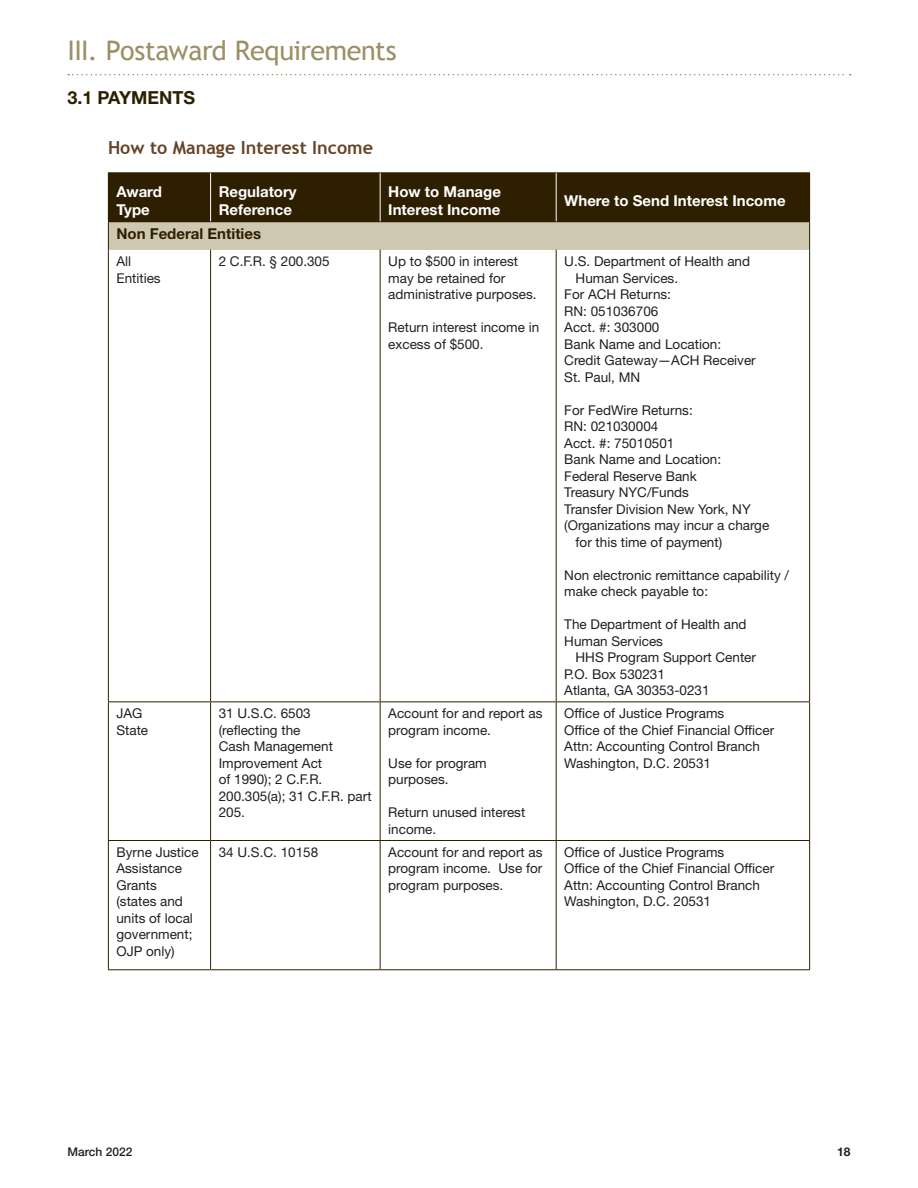
<style>
.page{position:relative;width:918px;height:1188px;background:#fff}
.page>*{position:absolute;margin:0;border:0;box-sizing:border-box;transform-origin:0 0}
.t1{font:27px "Trebuchet MS";letter-spacing:-.02em;color:#9d8f65}
.t2{font:700 18px "Trebuchet MS";color:#664427}
.t3{font:700 18px "Helvetica Neue LT Std";color:#2e1f00}
.t4{font:700 15px/18px "Helvetica Neue LT Std";color:#fff}
.t5{font:700 15px "Helvetica Neue LT Std";color:#2e1f00}
.t6{font:13.5px/16.5px "Helvetica Neue LT Std";color:#231f20}
.t7{font:500 12px "Helvetica Neue LT Std";color:#231f20}
.t8{font:700 12px "Helvetica Neue LT Std";color:#231f20}
</style>
<div class="page">
<svg style="left:68px;top:74px;width:783px;height:1px"></svg>
<div style="left:108px;top:173px;width:103px;height:49px;background:#2e1f00"></div>
<div style="left:211px;top:173px;width:169px;height:49px;background:#2e1f00"></div>
<div style="left:380px;top:173px;width:176px;height:49px;background:#2e1f00"></div>
<div style="left:556px;top:173px;width:254px;height:49px;background:#2e1f00"></div>
<div style="left:108px;top:222px;width:702px;height:28px;background:#cec7b2"></div>
<svg style="left:809px;top:222px;width:1px;height:28px"></svg>
<hr style="left:108px;top:250px;width:1px;height:451px;background:#2e1f00">
<hr style="left:210px;top:250px;width:1px;height:451px;background:#2e1f00">
<hr style="left:380px;top:250px;width:1px;height:451px;background:#2e1f00">
<hr style="left:556px;top:250px;width:1px;height:451px;background:#2e1f00">
<hr style="left:809px;top:250px;width:1px;height:451px;background:#2e1f00">
<hr style="left:108px;top:701px;width:103px;height:1px;background:#2e1f00">
<hr style="left:108px;top:702px;width:1px;height:138px;background:#2e1f00">
<hr style="left:211px;top:701px;width:169px;height:1px;background:#2e1f00">
<hr style="left:210px;top:702px;width:1px;height:138px;background:#2e1f00">
<hr style="left:380px;top:701px;width:176px;height:1px;background:#2e1f00">
<hr style="left:380px;top:702px;width:1px;height:138px;background:#2e1f00">
<hr style="left:556px;top:701px;width:254px;height:1px;background:#2e1f00">
<hr style="left:556px;top:702px;width:1px;height:138px;background:#2e1f00">
<hr style="left:809px;top:702px;width:1px;height:138px;background:#2e1f00">
<hr style="left:108px;top:840px;width:103px;height:1px;background:#2e1f00">
<hr style="left:108px;top:841px;width:1px;height:128px;background:#2e1f00">
<hr style="left:210px;top:841px;width:1px;height:128px;background:#2e1f00">
<hr style="left:380px;top:841px;width:1px;height:128px;background:#2e1f00">
<hr style="left:556px;top:841px;width:1px;height:128px;background:#2e1f00">
<hr style="left:809px;top:841px;width:1px;height:128px;background:#2e1f00">
<hr style="left:108px;top:172px;width:103px;height:1px;background:#2e1f00">
<hr style="left:211px;top:172px;width:169px;height:1px;background:#2e1f00">
<hr style="left:380px;top:172px;width:176px;height:1px;background:#2e1f00">
<hr style="left:556px;top:172px;width:254px;height:1px;background:#2e1f00">
<hr style="left:210px;top:173px;width:1px;height:48px;background:#fff">
<hr style="left:380px;top:173px;width:1px;height:48px;background:#fff">
<hr style="left:556px;top:173px;width:1px;height:48px;background:#fff">
<svg style="left:108px;top:222px;width:1px;height:28px"></svg>
<hr style="left:108px;top:969px;width:103px;height:1px;background:#2e1f00">
<hr style="left:211px;top:840px;width:169px;height:1px;background:#2e1f00">
<hr style="left:211px;top:969px;width:169px;height:1px;background:#2e1f00">
<hr style="left:380px;top:840px;width:176px;height:1px;background:#2e1f00">
<hr style="left:380px;top:969px;width:176px;height:1px;background:#2e1f00">
<hr style="left:556px;top:840px;width:254px;height:1px;background:#2e1f00">
<hr style="left:556px;top:969px;width:254px;height:1px;background:#2e1f00">
<h2 class="t1" style="left:68px;top:35px;width:331px">III. Postaward Requirements</h2>
<p class="t3" style="left:68px;top:86px;width:129px">3.1 PAYMENTS</p>
<h3 class="t2" style="left:108px;top:137px;width:267px">How to Manage Interest Income</h3>
<p class="t4" style="left:116px;top:182px;width:47px">Award<br>Type</p>
<p class="t4" style="left:219px;top:182px;width:80px">Regulatory<br>Reference</p>
<p class="t4" style="left:388px;top:182px;width:114px">How to Manage<br>Interest Income</p>
<p class="t4" style="left:564px;top:191px;width:223px">Where to Send Interest Income</p>
<p class="t5" style="left:116px;top:225px;width:146px">Non Federal Entities</p>
<p class="t6" style="left:116px;top:253px;width:16px">All</p>
<p class="t6" style="left:219px;top:253px;width:112px">2 C.F.R. § 200.305</p>
<p class="t6" style="left:388px;top:253px;width:131px">Up to $500 in interest</p>
<p class="t6" style="left:564px;top:253px;width:187px">U.S. Department of Health and</p>
<p class="t6" style="left:116px;top:269px;width:46px">Entities</p>
<p class="t6" style="left:388px;top:269px;width:150px">may be retained for administrative purposes.</p>
<p class="t6" style="left:388px;top:319px;width:153px">Return interest income in excess of $500.</p>
<p class="t6" style="left:564px;top:269px;width:193px;text-indent:11px">Human Services.<br>For ACH Returns:<br>RN: 051036706<br>Acct. #: 303000<br>Bank Name and Location:<br>Credit Gateway—ACH Receiver<br>St. Paul, MN</p>
<p class="t6" style="left:564px;top:401px;width:130px">For FedWire Returns:</p>
<p class="t6" style="left:564px;top:418px;width:96px">RN: 021030004</p>
<p class="t6" style="left:564px;top:434px;width:112px">Acct. #: 75010501</p>
<p class="t6" style="left:564px;top:451px;width:158px">Bank Name and Location:</p>
<p class="t6" style="left:564px;top:467px;width:134px">Federal Reserve Bank</p>
<p class="t6" style="left:564px;top:484px;width:126px">Treasury NYC/Funds</p>
<p class="t6" style="left:564px;top:500px;width:188px">Transfer Division New York, NY</p>
<p class="t6" style="left:564px;top:517px;width:207px">(Organizations may incur a charge</p>
<p class="t6" style="left:576px;top:533px;width:148px">for this time of payment)</p>
<p class="t6" style="left:564px;top:566px;width:226px">Non electronic remittance capability / make check payable to:</p>
<p class="t6" style="left:564px;top:616px;width:184px">The Department of Health and</p>
<p class="t6" style="left:564px;top:632px;width:100px">Human Services</p>
<p class="t6" style="left:576px;top:649px;width:182px">HHS Program Support Center</p>
<p class="t6" style="left:564px;top:665px;width:102px">P.O. Box 530231</p>
<p class="t6" style="left:564px;top:682px;width:147px">Atlanta, GA 30353-0231</p>
<p class="t6" style="left:116px;top:705px;width:28px">JAG</p>
<p class="t6" style="left:219px;top:705px;width:94px">31 U.S.C. 6503</p>
<p class="t6" style="left:388px;top:705px;width:156px">Account for and report as</p>
<p class="t6" style="left:564px;top:705px;width:162px">Offce of Justice Programs</p>
<p class="t6" style="left:116px;top:721px;width:33px">State</p>
<p class="t6" style="left:219px;top:721px;width:154px">(refecting the<br>Cash Management<br>Improvement Act<br>of 1990); 2 C.F.R.<br>200.305(a); 31 C.F.R. part<br>205.</p>
<p class="t6" style="left:388px;top:721px;width:104px">program income.</p>
<p class="t6" style="left:564px;top:721px;width:212px">Offce of the Chief Financial Offcer<br>Attn: Accounting Control Branch<br>Washington, D.C. 20531</p>
<p class="t6" style="left:388px;top:754px;width:100px">Use for program purposes.</p>
<p class="t6" style="left:388px;top:804px;width:139px">Return unused interest income.</p>
<p class="t6" style="left:116px;top:844px;width:84px">Byrne Justice<br>Assistance<br>Grants (states and units of local government;<br>OJP only)</p>
<p class="t6" style="left:219px;top:844px;width:101px">34 U.S.C. 10158</p>
<p class="t6" style="left:388px;top:844px;width:156px;text-align:justify">Account for and report as program income. Use for program purposes.</p>
<p class="t6" style="left:564px;top:844px;width:212px">Offce of Justice Programs<br>Offce of the Chief Financial Offcer<br>Attn: Accounting Control Branch<br>Washington, D.C. 20531</p>
<p class="t7" style="left:68px;top:1145px;width:66px">March 2022</p>
<p class="t8" style="left:837px;top:1144px;width:15px">18</p>
</div>
